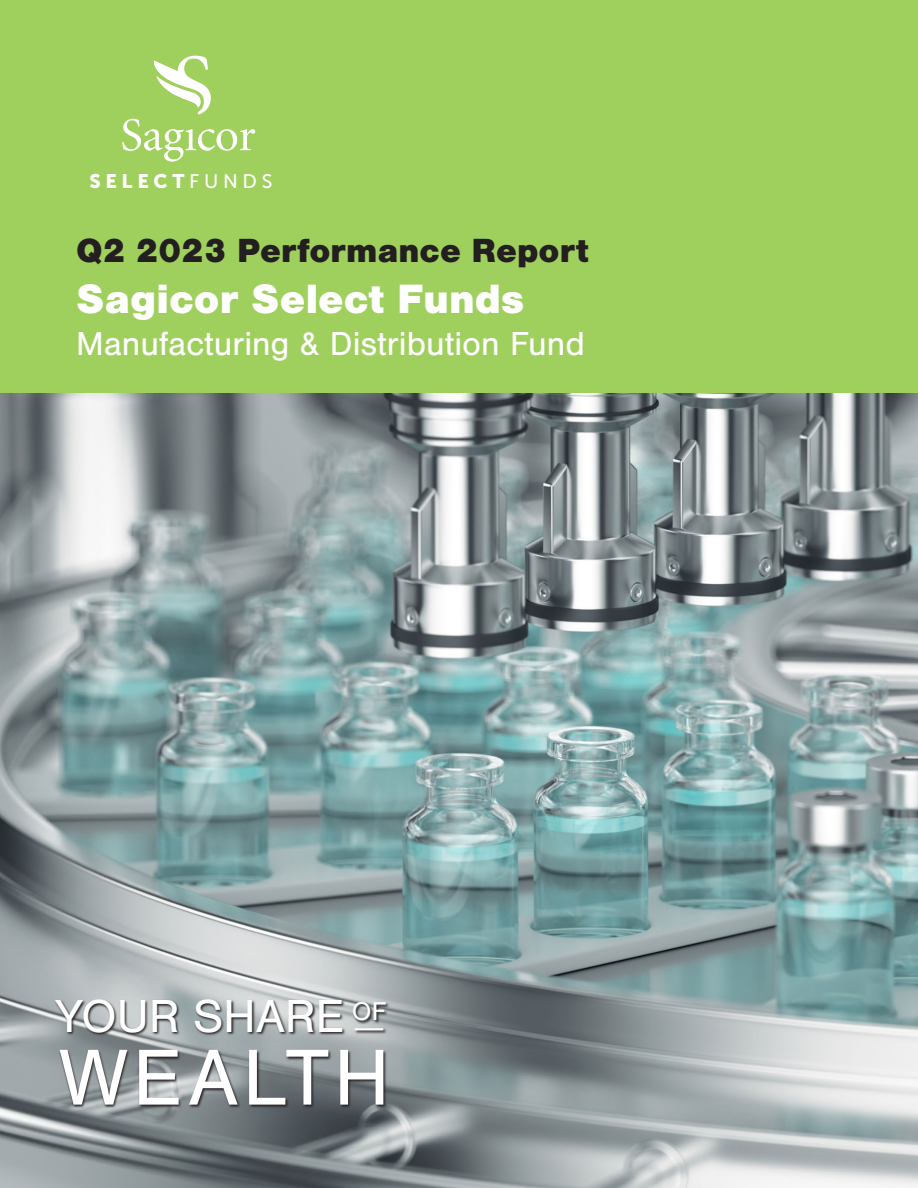
<style>
.page{position:relative;width:918px;height:1188px;background:#fff}
.page>*{position:absolute;margin:0;border:0;box-sizing:border-box;transform-origin:0 0}
.t1{font:82.05px "Nimbus San";letter-spacing:.055em;color:#fff}
.t2{font:48px "Nimbus San";letter-spacing:-.01em;color:#fff}
.t3{font:900 42.45px "Nimbus San";color:#fff}
.t4{font:900 34.8px "Nimbus San";color:#231f20}
.t5{font:34.5px "Nimbus San";color:#fff}
.t6{font:19.65px "Museo Sans 900";letter-spacing:.24em;color:#fff}
.s1{font-family:"Museo Sans 500"}
</style>
<div class="page">
<div style="left:0;top:0;width:918px;height:393px;background:#9fcf5d"></div>
<img style="left:0;top:393px;width:918px;height:795px">
<svg style="left:54px;top:998px;width:336px;height:111px;background:#7c8183"></svg>
<svg style="left:354px;top:1027px;width:34px;height:7px"></svg>
<hr style="left:355px;top:1028px;width:28px;height:2px;background:#fff">
<svg style="left:122px;top:56px;width:133px;height:106px"></svg>
<p class="t6" style="left:89px;top:169px;width:184px">SELECT<span class="s1">FUNDS</span></p>
<p class="t4" style="left:76px;top:231px;width:514px">Q2 2023 Performance Report</p>
<p class="t3" style="left:77px;top:275px;width:449px">Sagicor Select Funds</p>
<p class="t5" style="left:76px;top:325px;width:510px">Manufacturing &amp; Distribution Fund</p>
<h2 class="t2" style="left:55px;top:990px;width:333px">YOUR SHARE <sup>OF</sup></h2>
<h1 class="t1" style="left:59px;top:1032px;width:332px">WEALTH</h1>
</div>
